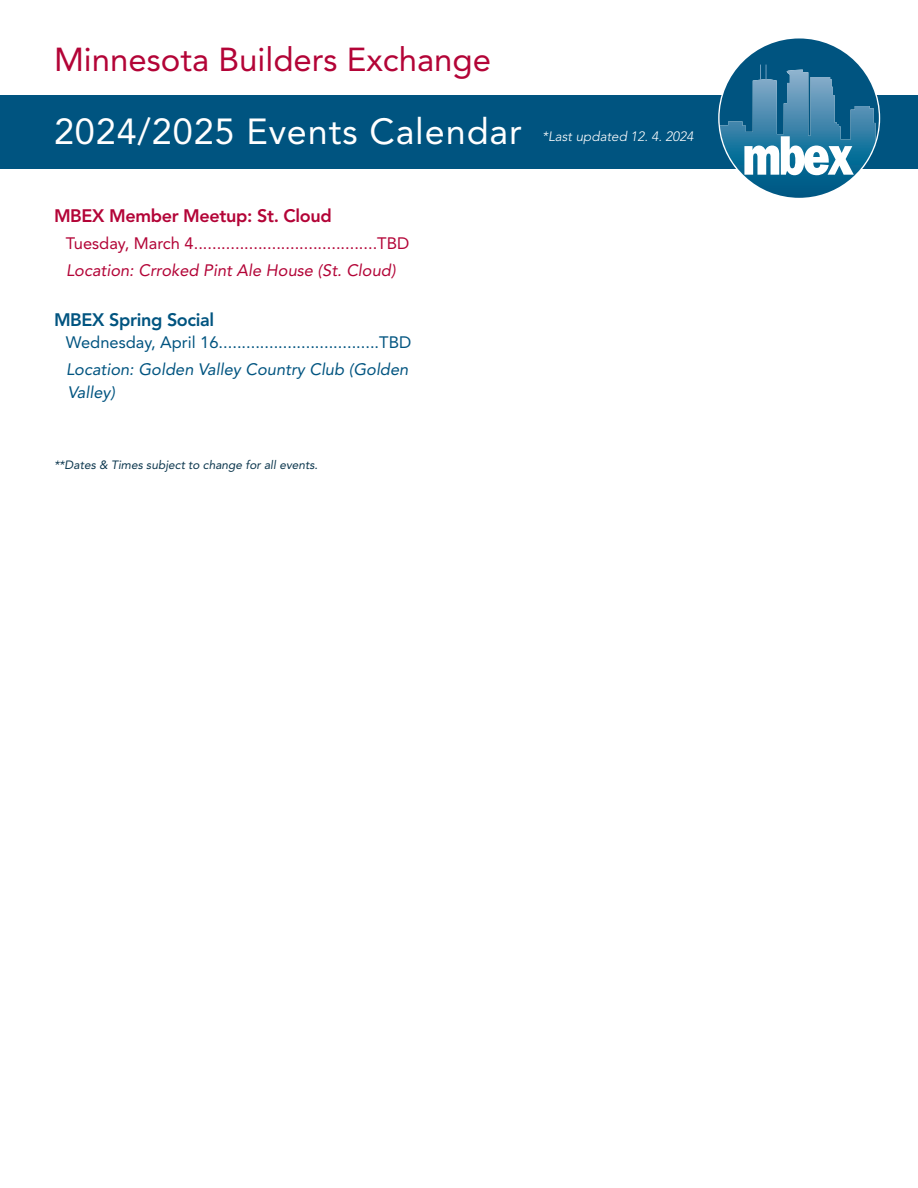
<style>
.page{position:relative;width:918px;height:1188px;background:#fff}
.page>*{position:absolute;margin:0;border:0;box-sizing:border-box;transform-origin:0 0}
.t1{font:36px "Avenir LT Std";letter-spacing:.025em;color:#fff}
.t2{font:33px "Avenir LT Std";color:#b30437}
.t3{font:800 18px "Avenir LT Std";letter-spacing:-.02em;color:#b30437}
.t4{font:800 18px "Avenir LT Std";letter-spacing:-.02em;color:#005480}
.t5{font:16.5px "Avenir LT Std";color:#b30437}
.t6{font:16.5px "Avenir LT Std";color:#005480}
.t7{font:italic 16.5px "Avenir LT Std";color:#005480}
.t8{font:italic 16.5px "Avenir LT Std";color:#b30437}
.t9{font:italic 300 13.5px "Avenir LT Std";color:#fff}
.t10{font:italic 12px "Avenir LT Std";color:#0b364d}
</style>
<div class="page">
<div style="left:0;top:95px;width:918px;height:73px;background:#005480"></div>
<svg style="left:720px;top:38px;width:159px;height:160px"></svg>
<p class="t2" style="left:54px;top:40px;width:439px">Minnesota Builders Exchange</p>
<p class="t1" style="left:54px;top:111px;width:469px">2024/2025 Events Calendar</p>
<p class="t9" style="left:542px;top:128px;width:153px">*Last updated 12. 4. 2024</p>
<p class="t3" style="left:54px;top:206px;width:279px">MBEX Member Meetup: St. Cloud</p>
<p class="t5" style="left:66px;top:234px;width:345px">Tuesday, March 4........................................TBD</p>
<p class="t8" style="left:66px;top:261px;width:331px">Location: Crroked Pint Ale House (St. Cloud)</p>
<p class="t4" style="left:54px;top:309px;width:162px">MBEX Spring Social</p>
<p class="t6" style="left:66px;top:333px;width:347px">Wednesday, April 16...................................TBD</p>
<p class="t7" style="left:66px;top:360px;width:344px">Location: Golden Valley Country Club (Golden</p>
<p class="t7" style="left:68px;top:383px;width:49px">Valley)</p>
<p class="t10" style="left:54px;top:458px;width:265px">**Dates &amp; Times subject to change for all events.</p>
</div>
